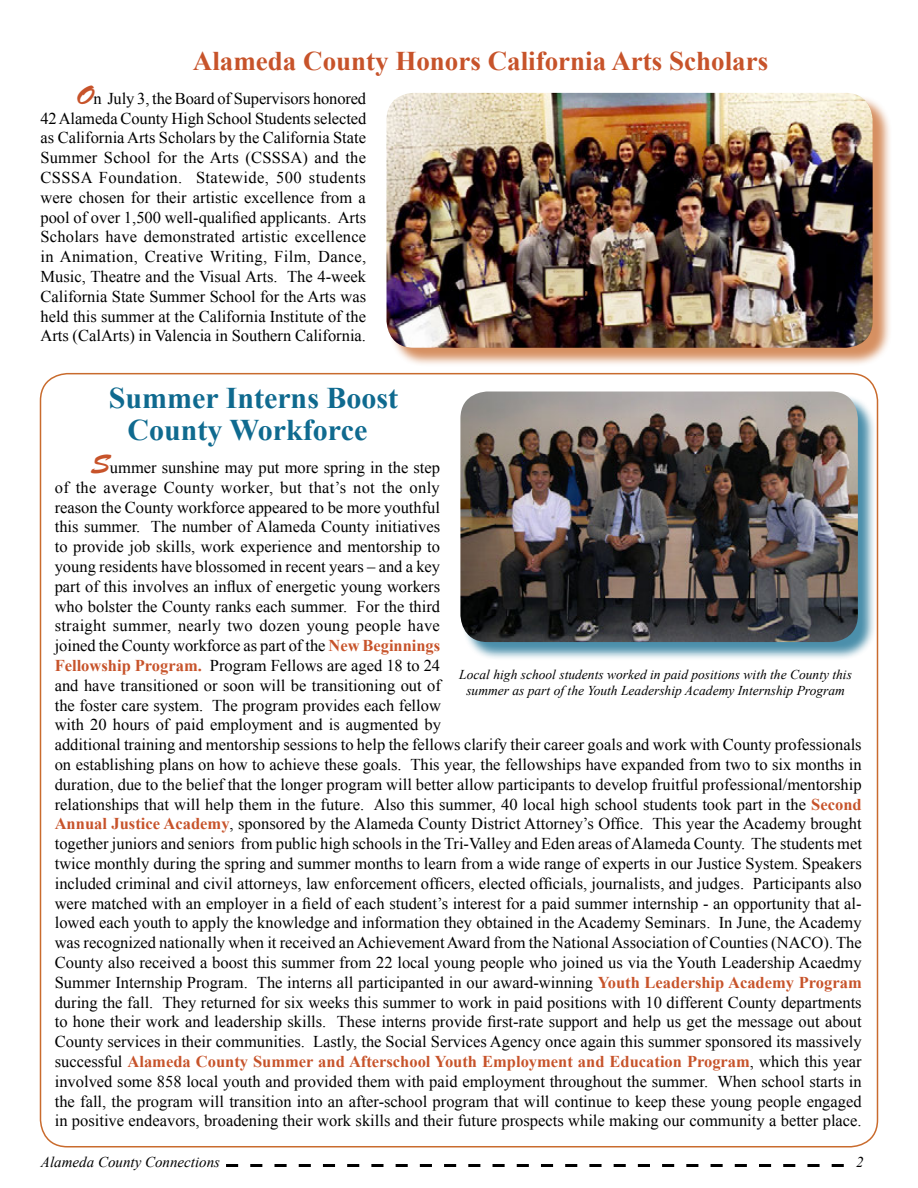
<style>
.page{position:relative;width:918px;height:1188px;background:#fff}
.page>*{position:absolute;margin:0;border:0;box-sizing:border-box;transform-origin:0 0}
.t1{font:700 30px/31.5px "Times New Roman";color:#0f6a8f;text-align:center}
.t2{font:700 27px "Times New Roman";color:#c7532a}
.t3{font:16.5px/19.8px "Times New Roman";color:#000}
.t4{font:italic 15px "Times New Roman";color:#000}
.t5{font:italic 13.5px/16.2px "Times New Roman";color:#000;text-align:center}
.s1{font-family:"Brush Script Std";font-size:27px;color:#c7532a}
.s2{font-weight:700;color:#c7532a}
</style>
<div class="page">
<svg style="left:226px;top:1164px;width:618px;height:3px"></svg>
<div style="left:388px;top:95px;width:504px;height:272px;background:#c96b2d;opacity:.75"></div>
<img style="left:387px;top:93px;width:486px;height:255px">
<div style="left:462px;top:393px;width:415px;height:268px;background:#0f6a8f;opacity:.75"></div>
<img style="left:460px;top:392px;width:398px;height:250px">
<h2 class="t2" style="left:193px;top:42px;width:577px">Alameda County Honors California Arts Scholars</h2>
<p class="t3" style="left:40px;top:88px;width:327px;text-align:justify;text-indent:36px"><span class="s1">O</span>n July 3, the Board of Supervisors honored 42 Alameda County High School Students selected as California Arts Scholars by the California State Summer School for the Arts (CSSSA) and the CSSSA Foundation. Statewide, 500 students were chosen for their artistic excellence from a pool of over 1,500 well-qualified applicants. Arts Scholars have demonstrated artistic excellence in Animation, Creative Writing, Film, Dance, Music, Theatre and the Visual Arts. The 4-week California State Summer School for the Arts was held this summer at the California Institute of the Arts (CalArts) in Valencia in Southern California.</p>
<h1 class="t1" style="left:109px;top:382px;width:291px">Summer Interns Boost<br>County Workforce</h1>
<p class="t3" style="left:55px;top:457px;width:809px;text-indent:36px"><span class="s1">S</span>ummer sunshine may put more spring in the step<br>of the average County worker, but that’s not the only<br>reason the County workforce appeared to be more youthful<br>this summer. The number of Alameda County initiatives<br>to provide job skills, work experience and mentorship to<br>young residents have blossomed in recent years – and a key<br>part of this involves an influx of energetic young workers<br>who bolster the County ranks each summer. For the third<br>straight summer, nearly two dozen young people have<br>joined the County workforce as part of the <span class="s2">New Beginnings<br>Fellowship Program.</span> Program Fellows are aged 18 to 24<br>and have transitioned or soon will be transitioning out of<br>the foster care system. The program provides each fellow<br>with 20 hours of paid employment and is augmented by<br>additional training and mentorship sessions to help the fellows clarify their career goals and work with County professionals on establishing plans on how to achieve these goals. This year, the fellowships have expanded from two to six months in duration, due to the belief that the longer program will better allow participants to develop fruitful professional/mentorship relationships that will help them in the future. Also this summer, 40 local high school students took part in the <span class="s2">Second Annual Justice Academy</span>, sponsored by the Alameda County District Attorney’s Office. This year the Academy brought together juniors and seniors from public high schools in the Tri-Valley and Eden areas of Alameda County. The students met twice monthly during the spring and summer months to learn from a wide range of experts in our Justice System. Speakers included criminal and civil attorneys, law enforcement officers, elected officials, journalists, and judges. Participants also were matched with an employer in a field of each student’s interest for a paid summer internship - an opportunity that al&shy;lowed each youth to apply the knowledge and information they obtained in the Academy Seminars. In June, the Academy was recognized nationally when it received an Achievement Award from the National Association of Counties (NACO). The County also received a boost this summer from 22 local young people who joined us via the Youth Leadership Acaedmy Summer Internship Program. The interns all participanted in our award-winning <span class="s2">Youth Leadership Academy Program </span>during the fall. They returned for six weeks this summer to work in paid positions with 10 different County departments to hone their work and leadership skills. These interns provide first-rate support and help us get the message out about County services in their communities. Lastly, the Social Services Agency once again this summer sponsored its massively successful <span class="s2">Alameda County Summer and Afterschool Youth Employment and Education Program</span>, which this year involved some 858 local youth and provided them with paid employment throughout the summer. When school starts in the fall, the program will transition into an after-school program that will continue to keep these young people engaged in positive endeavors, broadening their work skills and their future prospects while making our community a better place.</p>
<p class="t5" style="left:459px;top:666px;width:394px">Local high school students worked in paid positions with the County this summer as part of the Youth Leadership Academy Internship Program</p>
<p class="t4" style="left:41px;top:1152px;width:181px">Alameda County Connections</p>
<p class="t4" style="left:856px;top:1152px;width:9px">2</p>
</div>
